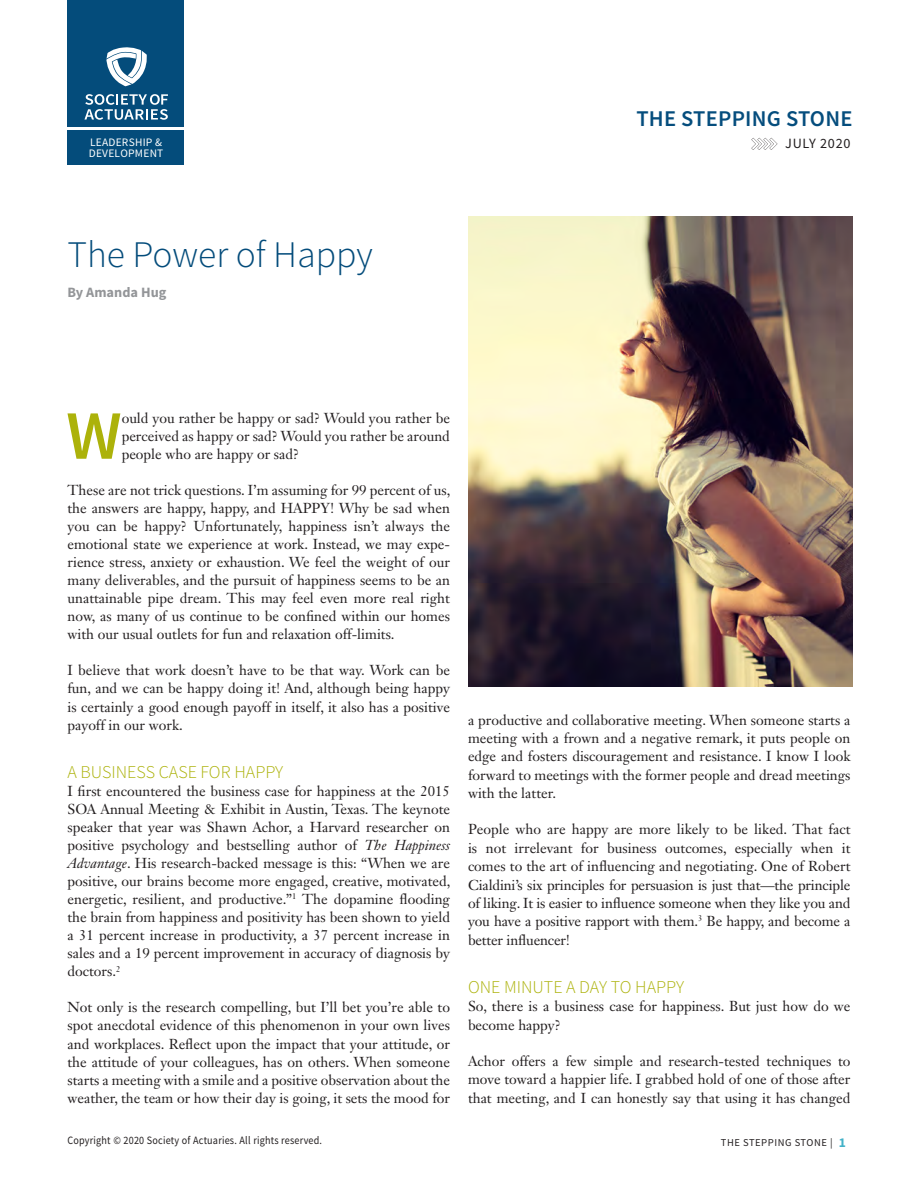
<style>
.page{position:relative;width:918px;height:1188px;background:#fff}
.page>*{position:absolute;margin:0;border:0;box-sizing:border-box;transform-origin:0 0}
.Article_Body___space{font:600 69.3px "Source Sans Pro";color:#acb20a}
.Article_TItle{font:300 37.5px "Source Sans Pro";color:#044c7b}
.t1{font:600 22.5px "Source Sans Pro";letter-spacing:.01em;color:#054d7d}
.Article_Subhead_A{font:300 18px "Source Sans Pro";color:#acb20a}
.Article_Body___space-2{font:14.25px/18px "Janson Text LT Std";color:#231f20;text-align:justify}
.Article_Author_Bylin{font:700 14.25px "Source Sans Pro";color:#939598}
.Folio_Right{font:14.1px "Source Sans Pro";letter-spacing:.05em;color:#231f20}
.t2{font:11.4px/10.8px "Source Sans Pro";letter-spacing:.02em;color:#fff}
.Mast_text_FR{font:11.25px "Source Sans Pro";letter-spacing:.02em;color:#231f20;scale:.9 1}
.Folio_Right-2{font:10.5px "Source Sans Pro";letter-spacing:.05em;color:#231f20}
.s1{font-style:italic}
.s2{font-weight:700;font-size:13.5px;color:#43b2c8}
</style>
<div class="page">
<div style="left:68px;top:0;width:116px;height:165px;background:#044c7b"></div>
<svg style="left:106px;top:47px;width:41px;height:39px"></svg>
<svg style="left:84px;top:94px;width:84px;height:26px"></svg>
<hr style="left:68px;top:128px;width:117px;height:2px;background:#fff">
<svg style="left:751px;top:138px;width:26px;height:12px"></svg>
<img style="left:468px;top:216px;width:384px;height:471px">
<h3 class="t1" style="left:636px;top:104px;width:217px">THE STEPPING STONE</h3>
<p class="t2" style="left:89px;top:137px;width:76px">LEADERSHIP &amp;<br>DEVELOPMENT</p>
<p class="Folio_Right" style="left:785px;top:134px;width:67px">JULY 2020</p>
<p class="Article_TItle" style="left:68px;top:231px;width:307px">The Power of Happy</p>
<p class="Article_Author_Bylin" style="left:68px;top:283px;width:100px">By Amanda Hug</p>
<p class="Article_Body___space" style="left:66px;top:392px;width:57px">W</p>
<p class="Article_Body___space-2" style="left:122px;top:409px;width:330px">ould you rather be happy or sad? Would you rather be perceived as happy or sad? Would you rather be around people who are happy or sad?</p>
<p class="Article_Body___space-2" style="left:68px;top:481px;width:385px">These are not trick questions. I’m assuming for 99 percent of us, the answers are happy, happy, and HAPPY! Why be sad when you can be happy? Unfortunately, happiness isn’t always the emotional state we experience at work. Instead, we may expe&shy;rience stress, anxiety or exhaustion. We feel the weight of our many deliverables, and the pursuit of happiness seems to be an unattainable pipe dream. This may feel even more real right now, as many of us continue to be confined within our homes with our usual outlets for fun and relaxation off-limits.</p>
<p class="Article_Body___space-2" style="left:68px;top:661px;width:384px">I believe that work doesn’t have to be that way. Work can be fun, and we can be happy doing it! And, although being happy is certainly a good enough payoff in itself, it also has a positive payoff in our work.</p>
<p class="Article_Subhead_A" style="left:68px;top:761px;width:217px">A BUSINESS CASE FOR HAPPY</p>
<p class="Article_Body___space-2" style="left:68px;top:782px;width:385px">I first encountered the business case for happiness at the 2015<br>SOA Annual Meeting &amp; Exhibit in Austin, Texas. The keynote speaker that year was Shawn Achor, a Harvard researcher on positive psychology and bestselling author of <span class="s1">The Happiness Advantage</span>. His research-backed message is this: “When we are positive, our brains become more engaged, creative, motivated, energetic, resilient, and productive.”<sup>1</sup> The dopamine flooding the brain from happiness and positivity has been shown to yield a 31 percent increase in productivity, a 37 percent increase in sales and a 19 percent improvement in accuracy of diagnosis by doctors.<sup>2</sup></p>
<p class="Article_Body___space-2" style="left:68px;top:998px;width:384px">Not only is the research compelling, but I’ll bet you’re able to spot anecdotal evidence of this phenomenon in your own lives and workplaces. Reflect upon the impact that your attitude, or the attitude of your colleagues, has on others. When someone starts a meeting with a smile and a positive observation about the weather, the team or how their day is going, it sets the mood for</p>
<p class="Article_Body___space-2" style="left:468px;top:710px;width:384px">a productive and collaborative meeting. When someone starts a meeting with a frown and a negative remark, it puts people on edge and fosters discouragement and resistance. I know I look forward to meetings with the former people and dread meetings with the latter.</p>
<p class="Article_Body___space-2" style="left:468px;top:820px;width:384px">People who are happy are more likely to be liked. That fact is not irrelevant for business outcomes, especially when it comes to the art of influencing and negotiating. One of Robert Cialdini’s six principles for persuasion is just that—the principle of liking. It is easier to influence someone when they like you and you have a positive rapport with them.<sup>3</sup> Be happy, and become a better influencer!</p>
<p class="Article_Subhead_A" style="left:468px;top:976px;width:218px">ONE MINUTE A DAY TO HAPPY</p>
<p class="Article_Body___space-2" style="left:468px;top:997px;width:384px">So, there is a business case for happiness. But just how do we become happy?</p>
<p class="Article_Body___space-2" style="left:468px;top:1052px;width:384px">Achor offers a few simple and research-tested techniques to move toward a happier life. I grabbed hold of one of those after that meeting, and I can honestly say that using it has changed</p>
<p class="Mast_text_FR" style="left:68px;top:1133px;width:284px">Copyright © 2020 Society of Actuaries. All rights reserved.</p>
<p class="Folio_Right-2" style="left:721px;top:1136px;width:127px">THE STEPPING STONE | <span class="s2">1</span></p>
</div>
